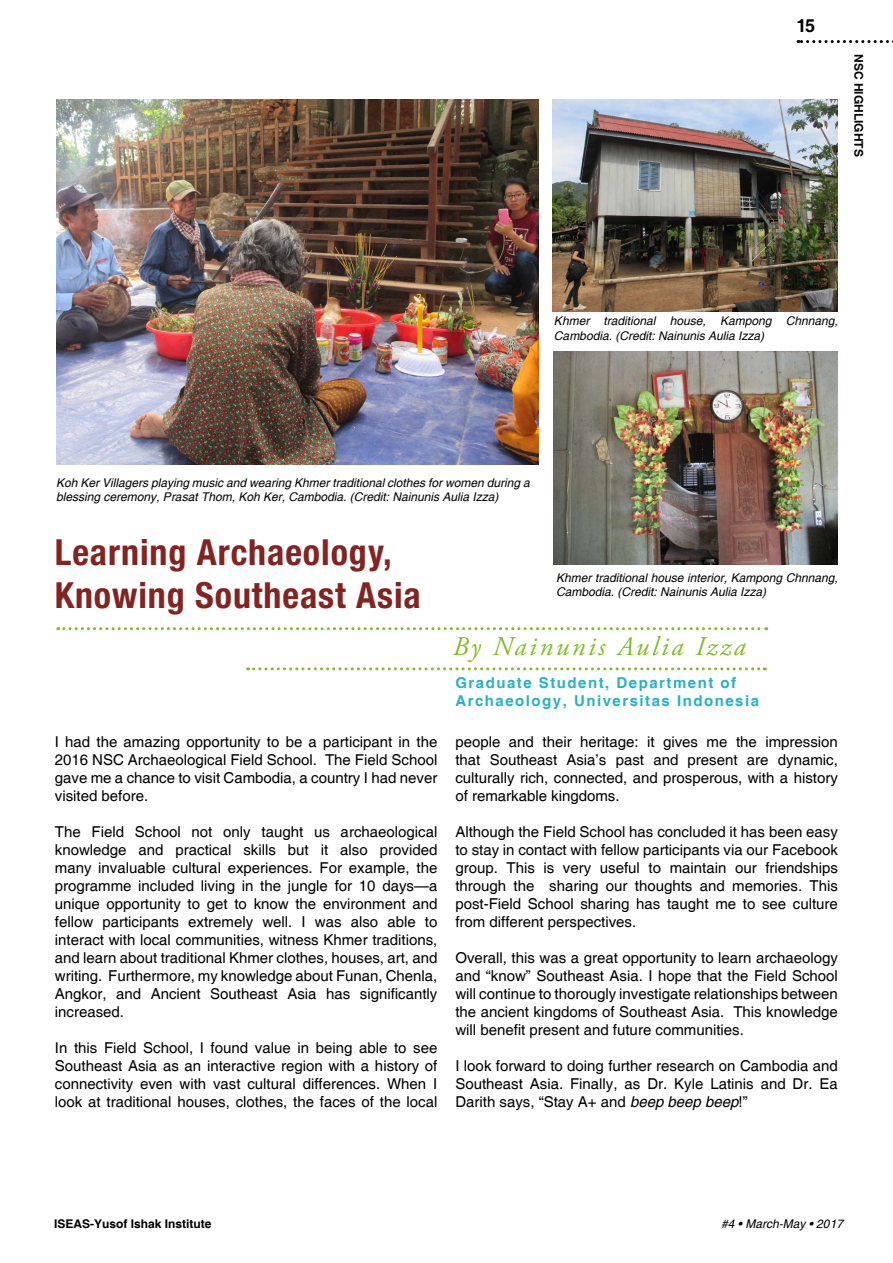
<style>
.page{position:relative;width:893px;height:1263px;background:#fff}
.page>*{position:absolute;margin:0;border:0;box-sizing:border-box;transform-origin:0 0}
.t1{font:700 condensed 36px/43.2px "Helvetica Neue LT Std";letter-spacing:.025em;color:#832421}
.t2{font:italic 27px "Adobe Garamond Pro";letter-spacing:.1em;color:#81bd26}
.t3{font:700 18px "Helvetica";color:#000}
.t4{font:15px/18px "Helvetica";color:#000;text-align:justify}
.t5{font:700 15px/18px "Helvetica";letter-spacing:.1em;color:#26b3c5}
.t6{font:italic 12px/14.4px "Helvetica";color:#000}
.t7{font:700 12px "Helvetica";color:#000}
.s1{font-style:italic}
</style>
<div class="page">
<img style="left:554px;top:351px;width:284px;height:213px">
<svg style="left:58px;top:627px;width:709px;height:3px"></svg>
<svg style="left:248px;top:667px;width:517px;height:3px"></svg>
<img style="left:552px;top:100px;width:286px;height:211px">
<img style="left:56px;top:100px;width:482px;height:364px">
<svg style="left:798px;top:40px;width:95px;height:3px"></svg>
<p class="t3" style="left:796px;top:15px;width:20px">15</p>
<p class="t7" style="left:866px;top:54px;width:104px;rotate:90deg">NSC HIGHLIGHTS</p>
<p class="t6" style="left:554px;top:314px;width:285px">Khmer traditional house, Kampong Chnnang,<br>Cambodia. (Credit: Nainunis Aulia Izza)</p>
<p class="t6" style="left:56px;top:476px;width:475px">Koh Ker Villagers playing music and wearing Khmer traditional clothes for women during a blessing ceremony, Prasat Thom, Koh Ker, Cambodia. (Credit: Nainunis Aulia Izza)</p>
<h1 class="t1" style="left:55px;top:530px;width:367px">Learning Archaeology,<br>Knowing Southeast Asia</h1>
<p class="t6" style="left:556px;top:571px;width:283px">Khmer traditional house interior, Kampong Chnnang,<br>Cambodia. (Credit: Nainunis Aulia Izza)</p>
<h2 class="t2" style="left:453px;top:630px;width:294px">By Nainunis Aulia Izza</h2>
<p class="t4" style="left:55px;top:733px;width:384px">I had the amazing opportunity to be a participant in the 2016 NSC Archaeological Field School. The Field School gave me a chance to visit Cambodia, a country I had never visited before.</p>
<p class="t4" style="left:55px;top:823px;width:384px">The Field School not only taught us archaeological knowledge and practical skills but it also provided many invaluable cultural experiences. For example, the programme included living in the jungle for 10 days—a unique opportunity to get to know the environment and fellow participants extremely well. I was also able to interact with local communities, witness Khmer traditions, and learn about traditional Khmer clothes, houses, art, and writing. Furthermore, my knowledge about Funan, Chenla, Angkor, and Ancient Southeast Asia has significantly increased.</p>
<p class="t4" style="left:55px;top:1039px;width:384px">In this Field School, I found value in being able to see Southeast Asia as an interactive region with a history of connectivity even with vast cultural differences. When I look at traditional houses, clothes, the faces of the local</p>
<p class="t5" style="left:455px;top:675px;width:305px">Graduate Student, Department of<br>Archaeology, Universitas Indonesia</p>
<p class="t4" style="left:455px;top:733px;width:384px">people and their heritage: it gives me the impression that Southeast Asia’s past and present are dynamic, culturally rich, connected, and prosperous, with a history of remarkable kingdoms.</p>
<p class="t4" style="left:455px;top:823px;width:384px">Although the Field School has concluded it has been easy to stay in contact with fellow participants via our Facebook group. This is very useful to maintain our friendships through the sharing our thoughts and memories. This post-Field School sharing has taught me to see culture from different perspectives.</p>
<p class="t4" style="left:455px;top:949px;width:384px">Overall, this was a great opportunity to learn archaeology and “know” Southeast Asia. I hope that the Field School will continue to thorougly investigate relationships between the ancient kingdoms of Southeast Asia. This knowledge will benefit present and future communities.</p>
<p class="t4" style="left:455px;top:1057px;width:384px">I look forward to doing further research on Cambodia and Southeast Asia. Finally, as Dr. Kyle Latinis and Dr. Ea Darith says, “Stay A+ and <span class="s1">beep beep beep</span>!”</p>
<p class="t7" style="left:54px;top:1217px;width:159px">ISEAS-Yusof Ishak Institute</p>
<p class="t6" style="left:721px;top:1217px;width:123px">#4 • March-May • 2017</p>
</div>
